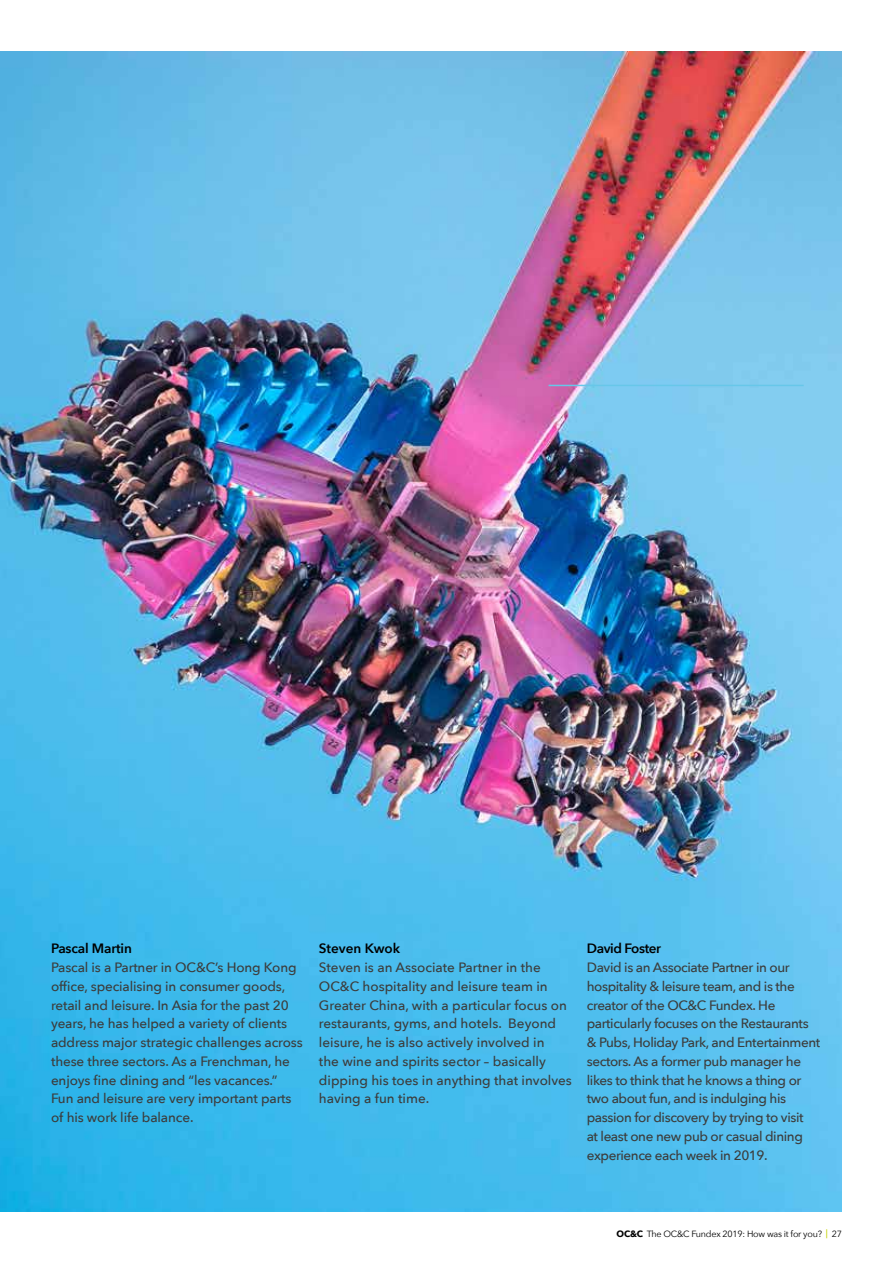
<style>
.page{position:relative;width:893px;height:1263px;background:#fff}
.page>*{position:absolute;margin:0;border:0;box-sizing:border-box;transform-origin:0 0}
.t1{font:500 13.5px/18.8px "Avenir Next";letter-spacing:-.01em;color:#3c3c3b}
.t2{font:500 13.5px/18.8px "Avenir Next";letter-spacing:-.03em;color:#3c3c3b}
.t3{font:600 13.5px "Avenir Next";letter-spacing:-.01em;color:#000}
.t4{font:600 13.5px "Avenir Next";letter-spacing:-.03em;color:#000}
.t5{font:9px "Avenir Next";letter-spacing:-.025em;color:#000}
.s1{font-weight:700}
</style>
<div class="page">
<img style="left:0;top:51px;width:842px;height:1161px">
<hr style="left:549px;top:385px;width:255px;height:1px;background:#67c7e9">
<p class="t3" style="left:51px;top:937px;width:82px">Pascal Martin</p>
<p class="t1" style="left:51px;top:957px;width:253px">Pascal is a Partner in OC&amp;C’s Hong Kong office, specialising in consumer goods, retail and leisure. In Asia for the past 20 years, he has helped a variety of clients address major strategic challenges across these three sectors. As a Frenchman, he enjoys fine dining and “les vacances.” Fun and leisure are very important parts of his work life balance.</p>
<p class="t3" style="left:319px;top:937px;width:83px">Steven Kwok</p>
<p class="t1" style="left:319px;top:957px;width:255px">Steven is an Associate Partner in the OC&amp;C hospitality and leisure team in Greater China, with a particular focus on restaurants, gyms, and hotels. Beyond leisure, he is also actively involved in<br>the wine and spirits sector – basically dipping his toes in anything that involves having a fun time.</p>
<p class="t4" style="left:587px;top:937px;width:76px">David Foster</p>
<p class="t2" style="left:587px;top:957px;width:235px">David is an Associate Partner in our hospitality &amp; leisure team, and is the creator of the OC&amp;C Fundex. He particularly focuses on the Restaurants &amp; Pubs, Holiday Park, and Entertainment sectors. As a former pub manager he likes to think that he knows a thing or two about fun, and is indulging his passion for discovery by trying to visit<br>at least one new pub or casual dining experience each week in 2019.</p>
<p class="t5" style="left:617px;top:1227px;width:227px"><span class="s1">OC&amp;C</span> The OC&amp;C Fundex 2019: How was it for you? <sup>|</sup> 27</p>
</div>
